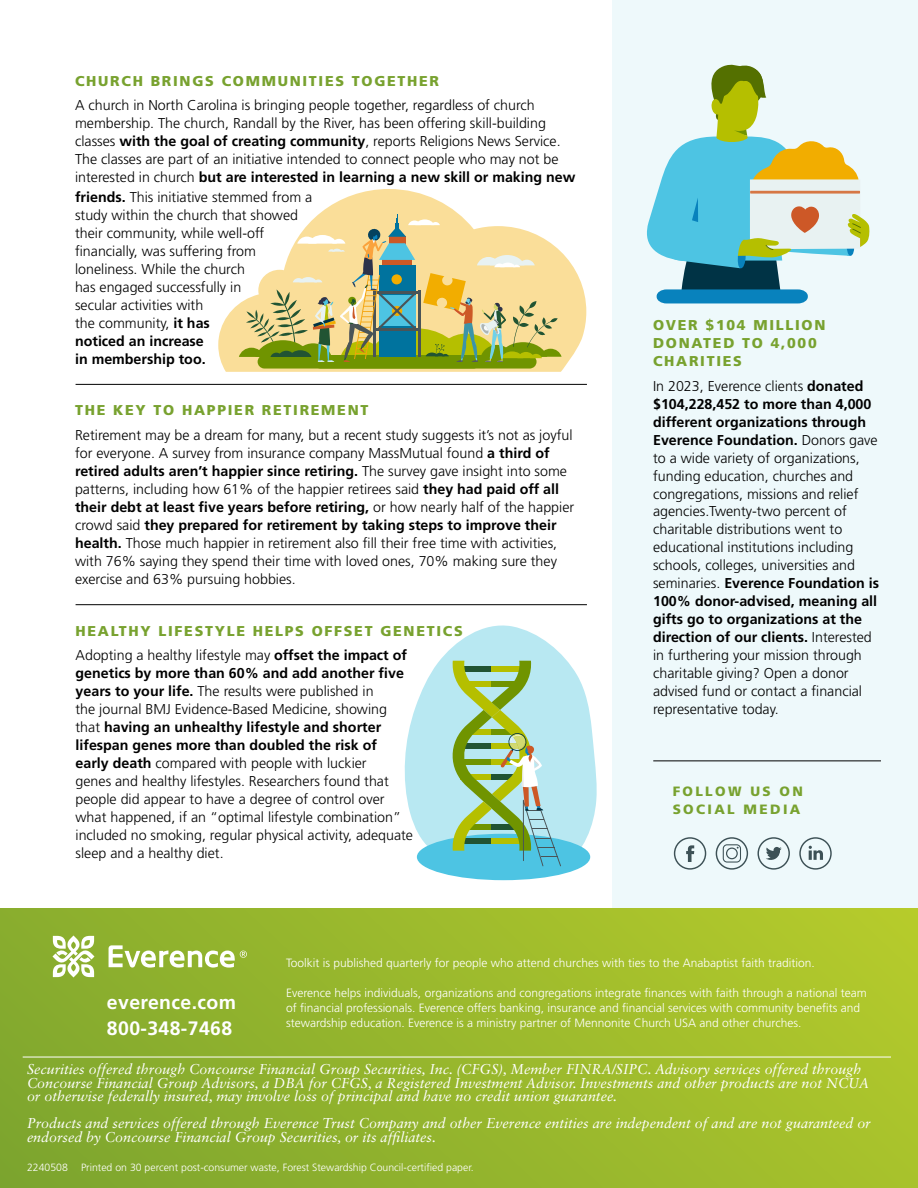
<style>
.page{position:relative;width:918px;height:1188px;background:#fff}
.page>*{position:absolute;margin:0;border:0;box-sizing:border-box;transform-origin:0 0}
.t1{font:700 19.5px/26px "Frutiger LT Std";letter-spacing:.02em;color:#fff}
.t2{font:300 14.25px/18px "Frutiger LT Std";color:#000}
.t3{font:italic 14.25px/13.5px "Sabon LT Std";color:#fff}
.t4{font:900 14.25px/18px "Frutiger LT Std";letter-spacing:.12em;color:#78a22f}
.t5{font:900 13.5px/18px "Frutiger LT Std";letter-spacing:.175em;color:#78a22f}
.t6{font:300 12px/15px "Frutiger LT Std";color:#fff}
.t7{font:300 10.5px "Frutiger LT Std";color:#fff}
.s1{font-weight:700}
.s2{font-weight:300;color:#000}
.s3{font-weight:700;color:#000}
</style>
<div class="page">
<div style="left:612px;top:0;width:306px;height:1188px;background:#eef9fb"></div>
<div style="left:0;top:909px;width:918px;height:279px;background:linear-gradient(to right,#82a82e,#b0c72c)"></div>
<svg style="left:52px;top:935px;width:42px;height:42px"></svg>
<svg style="left:109px;top:945px;width:138px;height:23px"></svg>
<hr style="left:76px;top:384px;width:511px;height:1px;background:#000">
<hr style="left:76px;top:604px;width:511px;height:1px;background:#000">
<hr style="left:23px;top:1057px;width:868px;height:1px;background:#fff">
<hr style="left:653px;top:760px;width:228px;height:1px;background:#000">
<div style="left:674px;top:837px;width:32px;height:33px;border:1px solid #3d5156;border-radius:15px"></div>
<svg style="left:686px;top:845px;width:8px;height:17px"></svg>
<div style="left:799px;top:837px;width:33px;height:33px;border:1px solid #3d5156;border-radius:50%"></div>
<svg style="left:809px;top:846px;width:14px;height:14px"></svg>
<div style="left:716px;top:837px;width:32px;height:33px;border:1px solid #3d5156;border-radius:15px"></div>
<svg style="left:723px;top:844px;width:18px;height:19px"></svg>
<div style="left:757px;top:837px;width:33px;height:33px;border:1px solid #3d5156;border-radius:50%"></div>
<svg style="left:766px;top:847px;width:16px;height:13px"></svg>
<svg style="left:218px;top:189px;width:368px;height:183px"></svg>
<svg style="left:239px;top:214px;width:323px;height:155px;background:#ccc88b"></svg>
<svg style="left:404px;top:625px;width:193px;height:256px;fill:#b8e8f2"></svg>
<div style="left:417px;top:834px;width:173px;height:46px;background:#4dc4e3;border-radius:50%"></div>
<svg style="left:448px;top:661px;width:113px;height:205px;background:#9dcaa4"></svg>
<svg style="left:647px;top:64px;width:223px;height:239px"></svg>
<p class="t4" style="left:75px;top:72px;width:366px">CHURCH BRINGS COMMUNITIES TOGETHER</p>
<p class="t2" style="left:75px;top:97px;width:502px">A church in North Carolina is bringing people together, regardless of church membership. The church, Randall by the River, has been offering skill-building classes <span class="s1">with the goal of creating community</span>, reports Religions News Service.<br>The classes are part of an initiative intended to connect people who may not be interested in church <span class="s1">but are interested in learning a new skill or making new friends.</span> This initiative stemmed from a<br>study within the church that showed<br>their community, while well-off<br>financially, was suffering from<br>loneliness. While the church<br>has engaged successfully in<br>secular activities with<br>the community, <span class="s1">it has<br>noticed an increase<br>in membership too.</span></p>
<p class="t4" style="left:75px;top:401px;width:295px">THE KEY TO HAPPIER RETIREMENT</p>
<p class="t2" style="left:75px;top:426px;width:501px">Retirement may be a dream for many, but a recent study suggests it’s not as joyful for everyone. A survey from insurance company MassMutual found <span class="s1">a third of retired adults aren’t happier since retiring.</span> The survey gave insight into some patterns, including how 61% of the happier retirees said <span class="s1">they had paid off all their debt at least five years before retiring,</span> or how nearly half of the happier crowd said <span class="s1">they prepared for retirement by taking steps to improve their health.</span> Those much happier in retirement also fill their free time with activities, with 76% saying they spend their time with loved ones, 70% making sure they exercise and 63% pursuing hobbies.</p>
<p class="t4" style="left:76px;top:618px;width:389px;line-height:24.8px">HEALTHY LIFESTYLE HELPS OFFSET GENETICS<br><span class="s2">Adopting a healthy lifestyle may</span> <span class="s3">offset the impact of</span></p>
<p class="t2" style="left:76px;top:665px;width:339px"><span class="s1">genetics by more than 60% and add another five years to your life.</span> The results were published in<br>the journal BMJ Evidence-Based Medicine, showing that <span class="s1">having an unhealthy lifestyle and shorter lifespan genes more than doubled the risk of early death</span> compared with people with luckier<br>genes and healthy lifestyles. Researchers found that people did appear to have a degree of control over what happened, if an “optimal lifestyle combination” included no smoking, regular physical activity, adequate sleep and a healthy diet.</p>
<p class="t4" style="left:653px;top:316px;width:174px">OVER $104 MILLION<br>DONATED TO 4,000<br>CHARITIES</p>
<p class="t2" style="left:653px;top:377px;width:228px">In 2023, Everence clients <span class="s1">donated $104,228,452 to more than 4,000 different organizations through Everence Foundation.</span> Donors gave to a wide variety of organizations, funding education, churches and congregations, missions and relief agencies.Twenty-two percent of charitable distributions went to educational institutions including schools, colleges, universities and seminaries. <span class="s1">Everence Foundation is 100% donor-advised, meaning all gifts go to organizations at the direction of our clients.</span> Interested in furthering your mission through charitable giving? Open a donor advised fund or contact a financial representative today.</p>
<p class="t5" style="left:673px;top:782px;width:132px">FOLLOW US ON<br>SOCIAL MEDIA</p>
<h1 class="t1" style="left:107px;top:989px;width:131px">everence.com<br>800-348-7468</h1>
<p class="t6" style="left:286px;top:955px;width:530px">Toolkit is published quarterly for people who attend churches with ties to the Anabaptist faith tradition.</p>
<p class="t6" style="left:286px;top:985px;width:582px">Everence helps individuals, organizations and congregations integrate finances with faith through a national team of financial professionals. Everence offers banking, insurance and financial services with community benefits and stewardship education. Everence is a ministry partner of Mennonite Church USA and other churches.</p>
<p class="t3" style="left:27px;top:1063px;width:844px">Securities offered through Concourse Financial Group Securities, Inc. (CFGS), Member FINRA/SIPC. Advisory services offered through<br>Concourse Financial Group Advisors, a DBA for CFGS, a Registered Investment Advisor. Investments and other products are not NCUA or otherwise federally insured, may involve loss of principal and have no credit union guarantee.</p>
<p class="t3" style="left:27px;top:1117px;width:845px">Products and services offered through Everence Trust Company and other Everence entities are independent of and are not guaranteed or endorsed by Concourse Financial Group Securities, or its affiliates.</p>
<p class="t7" style="left:27px;top:1162px;width:42px">2240508</p>
<p class="t7" style="left:81px;top:1162px;width:394px">Printed on 30 percent post-consumer waste, Forest Stewardship Council-certified paper.</p>
</div>
